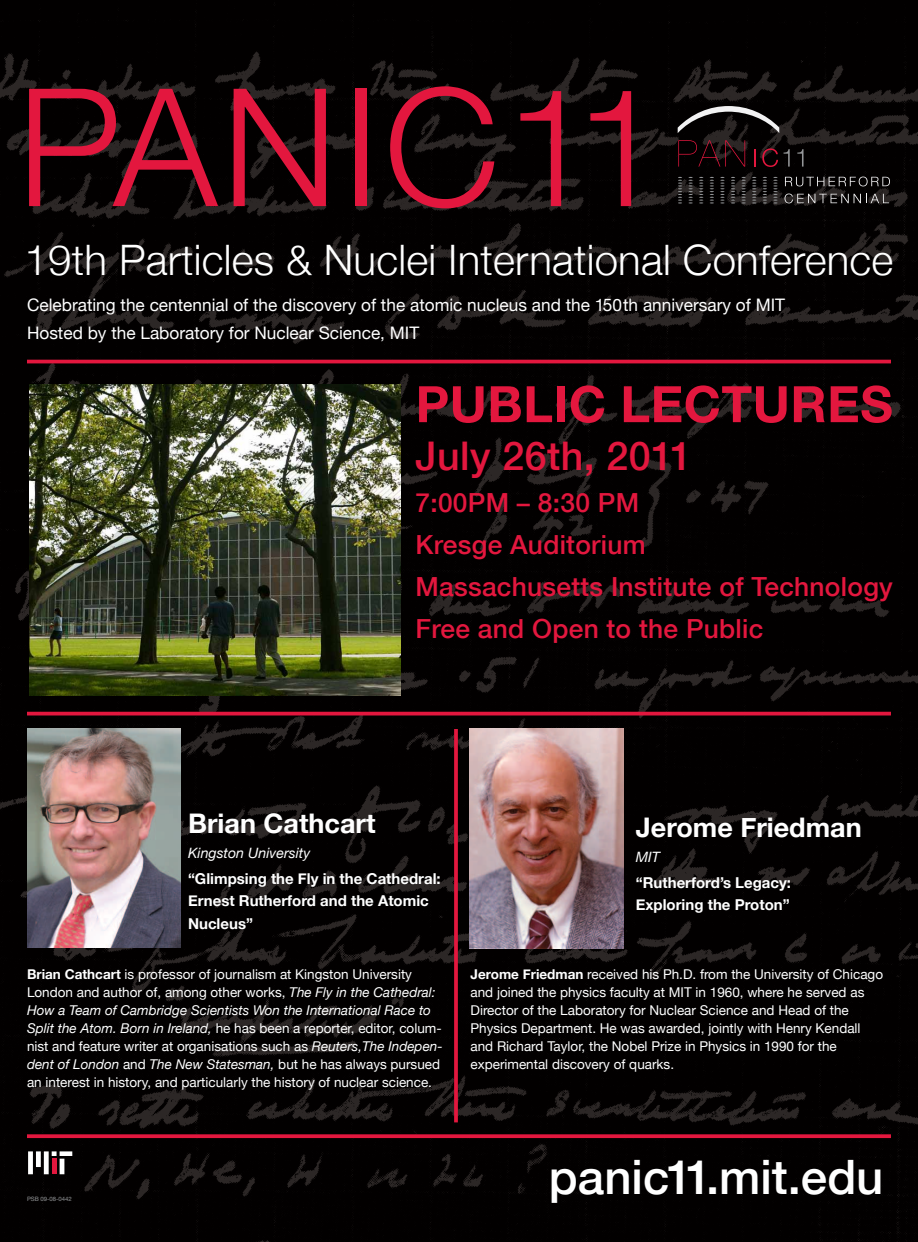
<style>
.page{position:relative;width:918px;height:1242px;background:#fff}
.page>*{position:absolute;margin:0;border:0;box-sizing:border-box;transform-origin:0 0}
.t1{font:300 164.25px "Helvetica Neue";letter-spacing:.03em;color:#e3173e}
.t2{font:700 50.25px "Helvetica Neue";letter-spacing:.01em;color:#e3173e}
.t3{font:500 47.47px "Helvetica Neue";color:#fff}
.t4{font:300 42px "Helvetica Neue";letter-spacing:.005em;color:#fff}
.t5{font:500 39.53px "Helvetica Neue";letter-spacing:.01em;color:#e3173e}
.t6{font:700 27px "Helvetica Neue";color:#fff}
.t7{font:500 26.33px/42px "Helvetica Neue";letter-spacing:.01em;color:#e3173e}
.t8{font:17.25px/28.1px "Helvetica Neue";color:#fff}
.t9{font:700 15px/22.5px "Helvetica Neue";color:#fff}
.t10{font:italic 14.25px "Helvetica Neue";color:#fff}
.t11{font:13.5px/18px "Helvetica Neue";color:#fff}
.t12{font:6px "Helvetica Neue";color:#949698}
.s1{font-weight:700}
.s2{font-style:italic}
</style>
<div class="page">
<img style="left:0;top:0;width:918px;height:1242px">
<img style="left:27px;top:728px;width:154px;height:219px">
<img style="left:470px;top:728px;width:154px;height:220px">
<img style="left:29px;top:385px;width:371px;height:310px">
<svg style="left:678px;top:140px;width:67px;height:27px;background:#1d090c"></svg>
<svg style="left:754px;top:149px;width:2px;height:18px"></svg>
<svg style="left:762px;top:148px;width:16px;height:19px"></svg>
<svg style="left:785px;top:177px;width:105px;height:9px"></svg>
<svg style="left:785px;top:194px;width:104px;height:9px"></svg>
<svg style="left:678px;top:106px;width:101px;height:27px"></svg>
<svg style="left:678px;top:177px;width:4px;height:27px"></svg>
<svg style="left:689px;top:177px;width:4px;height:27px"></svg>
<svg style="left:699px;top:177px;width:4px;height:27px"></svg>
<svg style="left:710px;top:177px;width:4px;height:27px"></svg>
<svg style="left:720px;top:177px;width:5px;height:27px"></svg>
<svg style="left:731px;top:177px;width:4px;height:27px"></svg>
<svg style="left:742px;top:177px;width:4px;height:27px"></svg>
<svg style="left:752px;top:177px;width:4px;height:27px"></svg>
<svg style="left:763px;top:177px;width:4px;height:27px"></svg>
<svg style="left:773px;top:177px;width:5px;height:27px"></svg>
<svg style="left:784px;top:149px;width:6px;height:18px"></svg>
<svg style="left:797px;top:149px;width:7px;height:18px"></svg>
<svg style="left:27px;top:1134px;width:864px;height:4px;background:#d11539"></svg>
<svg style="left:27px;top:712px;width:864px;height:4px;background:#c61436"></svg>
<svg style="left:28px;top:1151px;width:44px;height:23px"></svg>
<div style="left:52px;top:1159px;width:5px;height:15px;background:#e3173e"></div>
<hr style="left:27px;top:360px;width:864px;height:3px;background:#e3173e">
<svg style="left:454px;top:729px;width:4px;height:393px;background:#d5153a"></svg>
<h1 class="t1" style="left:17px;top:47px;width:650px">PANIC11</h1>
<h3 class="t4" style="left:25px;top:234px;width:870px">19th Particles &amp; Nuclei International Conference</h3>
<p class="t8" style="left:27px;top:290px;width:760px">Celebrating the centennial of the discovery of the atomic nucleus and the 150th anniversary of MIT<br>Hosted by the Laboratory for Nuclear Science, MIT</p>
<h2 class="t2" style="left:416px;top:373px;width:479px">PUBLIC LECTURES</h2>
<h3 class="t5" style="left:416px;top:432px;width:278px">July 26th, 2011</h3>
<h3 class="t7" style="left:416px;top:482px;width:479px">7:00PM – 8:30 PM<br>Kresge Auditorium<br>Massachusetts Institute of Technology<br>Free and Open to the Public</h3>
<h3 class="t6" style="left:188px;top:807px;width:189px">Brian Cathcart</h3>
<p class="t10" style="left:188px;top:844px;width:124px">Kingston University</p>
<p class="t9" style="left:188px;top:867px;width:254px">“Glimpsing the Fly in the Cathedral:<br>Ernest Rutherford and the Atomic<br>Nucleus”</p>
<h3 class="t6" style="left:636px;top:811px;width:227px">Jerome Friedman</h3>
<p class="t10" style="left:636px;top:848px;width:26px">MIT</p>
<p class="t9" style="left:636px;top:871px;width:157px">“Rutherford’s Legacy:<br>Exploring the Proton”</p>
<p class="t11" style="left:27px;top:965px;width:417px"><span class="s1">Brian Cathcart</span> is professor of journalism at Kingston University London and author of, among other works, <span class="s2">The Fly in the Cathedral:<br>How a Team of Cambridge Scientists Won the International Race to Split the Atom. Born in Ireland,</span> he has been a reporter, editor, colum&shy;nist and feature writer at organisations such as <span class="s2">Reuters,The Indepen&shy;dent of London</span> and <span class="s2">The New Statesman,</span> but he has always pursued an interest in history, and particularly the history of nuclear science.</p>
<p class="t11" style="left:471px;top:965px;width:414px"><span class="s1">Jerome Friedman</span> received his Ph.D. from the University of Chicago and joined the physics faculty at MIT in 1960, where he served as Director of the Laboratory for Nuclear Science and Head of the Physics Department. He was awarded, jointly with Henry Kendall and Richard Taylor, the Nobel Prize in Physics in 1990 for the experimental discovery of quarks.</p>
<p class="t12" style="left:27px;top:1195px;width:46px">PSB 09-08-0442</p>
<h3 class="t3" style="left:549px;top:1148px;width:336px">panic11.mit.edu</h3>
</div>
